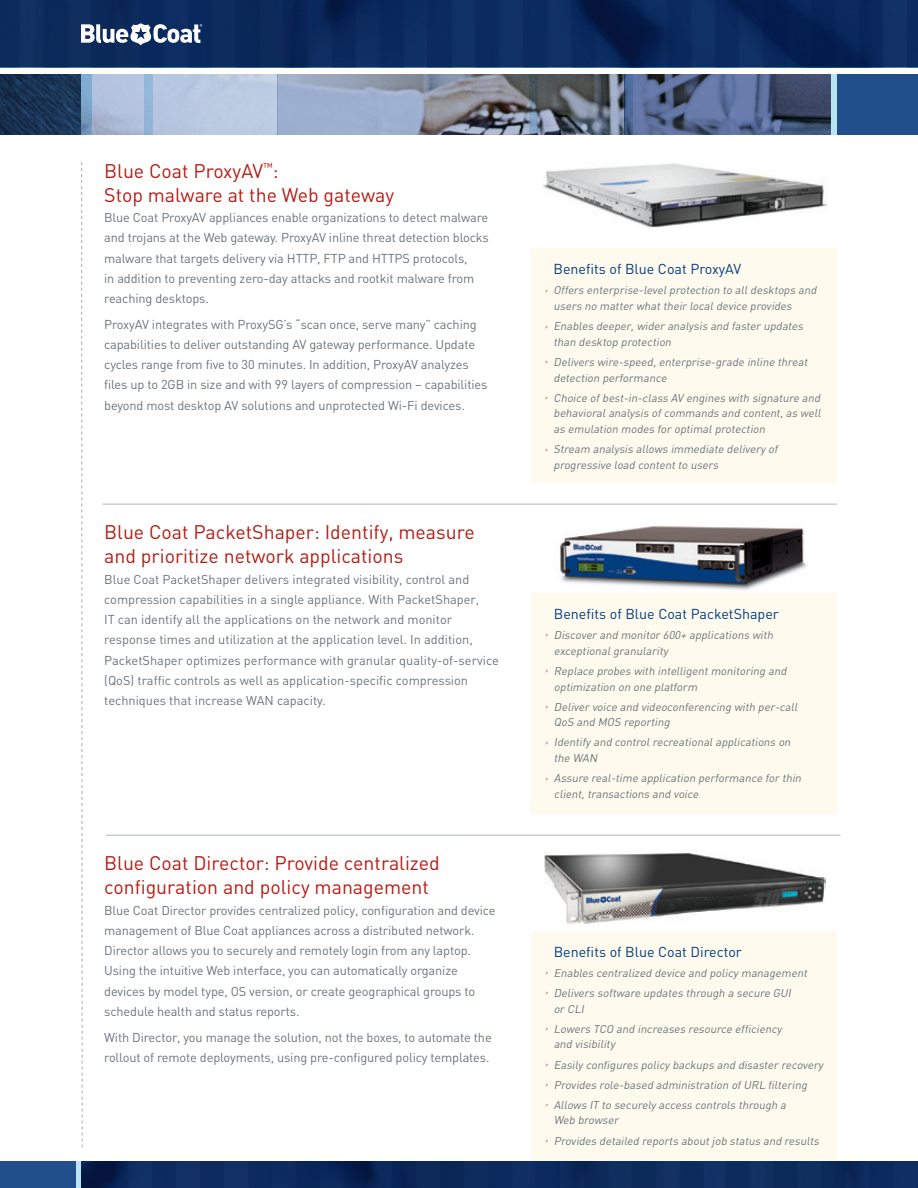
<style>
.page{position:relative;width:918px;height:1188px;background:#fff}
.page>*{position:absolute;margin:0;border:0;box-sizing:border-box;transform-origin:0 0}
.t1{font:19.5px/24px "DIN";color:#b41d15}
.t2{font:14.25px "DIN";color:#013d7d}
.t3{font:12.75px/20.2px "DIN";letter-spacing:-.01em;color:#6a747b}
.t4{font:italic 11.25px/15.8px "DIN";color:#6a747b}
.s1{font-weight:300;font-size:7.5px;color:#b41d15}
</style>
<div class="page">
<hr style="left:103px;top:504px;width:734px;height:1px;background:#adb4ba">
<hr style="left:106px;top:835px;width:735px;height:1px;background:#adb4ba">
<svg style="left:81px;top:162px;width:2px;height:986px"></svg>
<div style="left:531px;top:249px;width:306px;height:234px;background:#fefbee"></div>
<img style="left:543px;top:163px;width:284px;height:65px">
<div style="left:531px;top:932px;width:306px;height:229px;background:#fefbee"></div>
<img style="left:544px;top:852px;width:282px;height:72px">
<img style="left:560px;top:526px;width:247px;height:65px">
<div style="left:531px;top:594px;width:306px;height:220px;background:#fefbee"></div>
<div style="left:837px;top:74px;width:81px;height:61px;background:#204f8c"></div>
<img style="left:0;top:74px;width:81px;height:61px">
<div style="left:0;top:1161px;width:81px;height:27px;background:#204f8c"></div>
<hr style="left:77px;top:1161px;width:4px;height:27px;background:#bae4f2">
<svg style="left:0;top:0;width:918px;height:68px;background:#0b295b"></svg>
<svg style="left:81px;top:23px;width:121px;height:23px"></svg>
<svg style="left:633px;top:74px;width:199px;height:61px;background:#4f5f85"></svg>
<svg style="left:278px;top:74px;width:347px;height:61px;background:#818b9e"></svg>
<div style="left:81px;top:74px;width:197px;height:61px;background:#bbc2db"></div>
<svg style="left:81px;top:74px;width:11px;height:61px"></svg>
<div style="left:832px;top:74px;width:5px;height:61px;background:#bae4f2"></div>
<svg style="left:530px;top:74px;width:8px;height:61px"></svg>
<svg style="left:625px;top:74px;width:8px;height:61px"></svg>
<div style="left:144px;top:74px;width:9px;height:61px;background:#92b6d7"></div>
<svg style="left:81px;top:1161px;width:837px;height:27px;background:#0c295b"></svg>
<h1 class="t1" style="left:104px;top:158px;width:291px">Blue Coat ProxyAV<sup>™</sup>:<br>Stop malware at the Web gateway</h1>
<p class="t3" style="left:104px;top:207px;width:386px">Blue Coat ProxyAV appliances enable organizations to detect malware and trojans at the Web gateway. ProxyAV inline threat detection blocks malware that targets delivery via HTTP, FTP and HTTPS protocols,<br>in addition to preventing zero-day attacks and rootkit malware from reaching desktops.</p>
<p class="t3" style="left:104px;top:314px;width:385px">ProxyAV integrates with ProxySG’s “scan once, serve many” caching capabilities to deliver outstanding AV gateway performance. Update cycles range from five to 30 minutes. In addition, ProxyAV analyzes files up to 2GB in size and with 99 layers of compression – capabilities beyond most desktop AV solutions and unprotected Wi-Fi devices.</p>
<h1 class="t1" style="left:104px;top:520px;width:372px">Blue Coat PacketShaper: Identify, measure and prioritize network applications</h1>
<p class="t3" style="left:104px;top:568px;width:396px">Blue Coat PacketShaper delivers integrated visibility, control and compression capabilities in a single appliance. With PacketShaper,<br>IT can identify all the applications on the network and monitor response times and utilization at the application level. In addition, PacketShaper optimizes performance with granular quality-of-service (QoS) traffic controls as well as application-specific compression techniques that increase WAN capacity.</p>
<h1 class="t1" style="left:104px;top:851px;width:337px">Blue Coat Director: Provide centralized configuration and policy management</h1>
<p class="t3" style="left:104px;top:900px;width:393px">Blue Coat Director provides centralized policy, configuration and device management of Blue Coat appliances across a distributed network.<br>Director allows you to securely and remotely login from any laptop.<br>Using the intuitive Web interface, you can automatically organize devices by model type, OS version, or create geographical groups to schedule health and status reports.</p>
<p class="t3" style="left:104px;top:1026px;width:389px">With Director, you manage the solution, not the boxes, to automate the rollout of remote deployments, using pre-configured policy templates.</p>
<p class="t2" style="left:554px;top:259px;width:189px">Benefits of Blue Coat ProxyAV</p>
<p class="t4" style="left:554px;top:282px;width:267px;text-indent:-9px"><span class="s1">&gt;</span> Offers enterprise-levelprotection to alldesktops and users no matter whattheir localdevice provides</p>
<p class="t4" style="left:554px;top:318px;width:254px;text-indent:-9px"><span class="s1">&gt;</span> Enables deeper,wider analysis and faster updates than desktop protection</p>
<p class="t4" style="left:554px;top:353px;width:258px;text-indent:-9px"><span class="s1">&gt;</span> Delivers wire-speed,enterprise-grade inline threat detection performance</p>
<p class="t4" style="left:554px;top:389px;width:271px;text-align:justify;text-indent:-9px"><span class="s1">&gt;</span> Choice ofbest-in-class AV engines with signature and behavioralanalysis ofcommands and content,as well as emulation modes for optimalprotection</p>
<p class="t4" style="left:554px;top:441px;width:228px;text-indent:-9px"><span class="s1">&gt;</span> Stream analysis allows immediate delivery of progressive load contentto users</p>
<p class="t2" style="left:554px;top:604px;width:226px">Benefits of Blue Coat PacketShaper</p>
<p class="t4" style="left:554px;top:627px;width:223px;text-indent:-9px"><span class="s1">&gt;</span> Discover and monitor 600+ applications with exceptionalgranularity</p>
<p class="t4" style="left:554px;top:662px;width:237px;text-indent:-9px"><span class="s1">&gt;</span> Replace probes with intelligentmonitoring and optimization on one platform</p>
<p class="t4" style="left:554px;top:698px;width:248px;text-indent:-9px"><span class="s1">&gt;</span> Deliver voice and videoconferencing with per-call<br>QoS and MOS reporting</p>
<p class="t4" style="left:554px;top:734px;width:241px;text-indent:-9px"><span class="s1">&gt;</span> Identify and controlrecreationalapplications on the WAN</p>
<p class="t4" style="left:554px;top:770px;width:251px;text-indent:-9px"><span class="s1">&gt;</span> Assure real-time application performance for thin client,transactions and voice</p>
<p class="t2" style="left:554px;top:942px;width:190px">Benefits of Blue Coat Director</p>
<p class="t4" style="left:545px;top:962px;width:266px;line-height:20.1px"><span class="s1">&gt;</span> Enables centralized device and policy management <span class="s1">&gt;</span> Delivers software updates through a secure GUI</p>
<p class="t4" style="left:545px;top:998px;width:241px;line-height:20.1px;text-indent:9px">or CLI<br><span class="s1">&gt;</span> Lowers TCO and increases resource efficiency</p>
<p class="t4" style="left:545px;top:1034px;width:283px;line-height:20.1px;text-indent:9px">and visibility<br><span class="s1">&gt;</span> Easily configures policy backups and disaster recovery <span class="s1">&gt;</span> Provides role-based administration ofURL filtering<br><span class="s1">&gt;</span> Allows IT to securely access controls through a</p>
<p class="t4" style="left:545px;top:1110px;width:278px;line-height:20.1px;text-indent:9px">Web browser<br><span class="s1">&gt;</span> Provides detailed reports aboutjob status and results</p>
</div>
